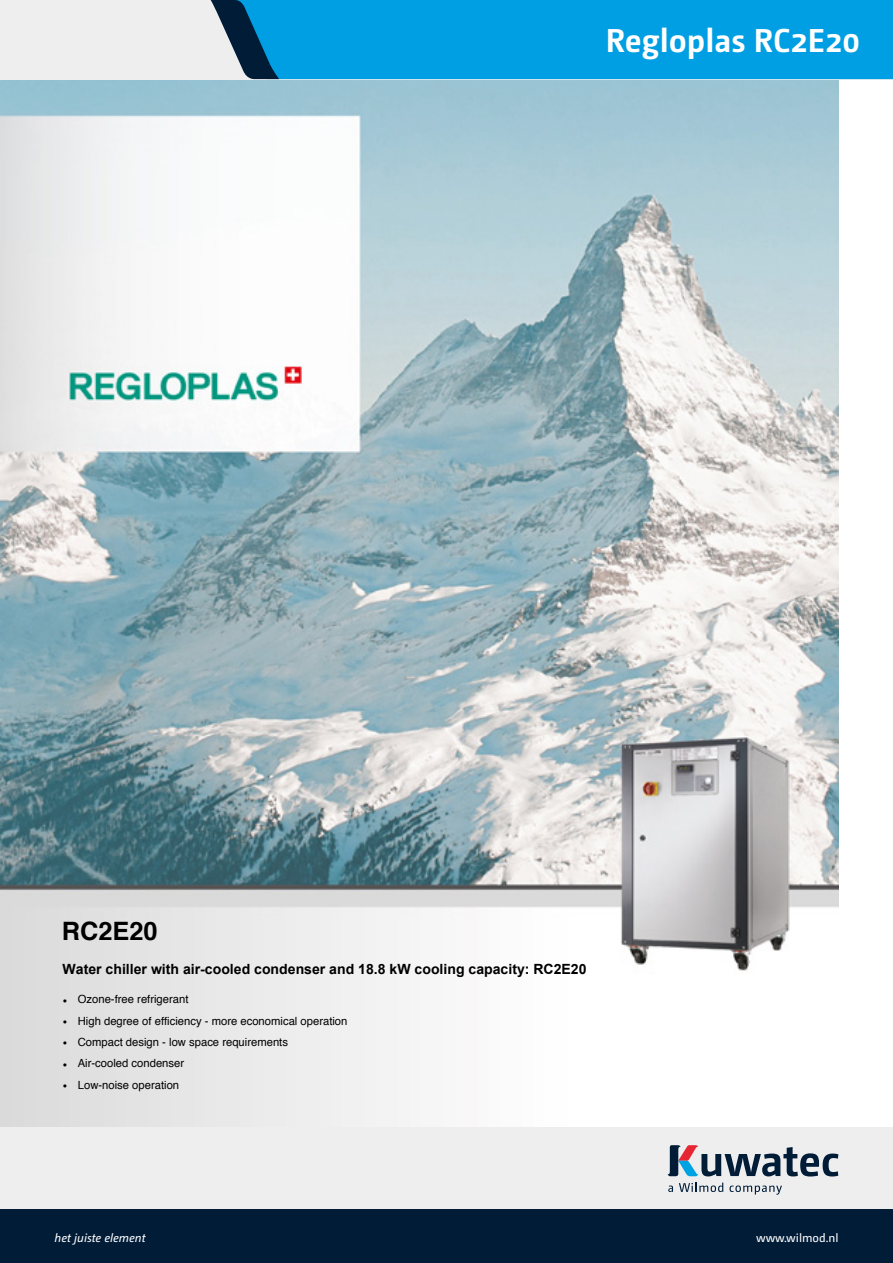
<style>
.page{position:relative;width:893px;height:1263px;background:#fff}
.page>*{position:absolute;margin:0;border:0;box-sizing:border-box;transform-origin:0 0}
.t1{font:700 33px "Camingo Dos";color:#fff}
.t2{font:700 25.35px "Helvetica";color:#000}
.t3{font:700 14.1px "Arial";color:#000}
.t4{font:italic 12px "Camingo Dos";color:#fff}
.t5{font:12px "Camingo Dos";color:#fff}
.t6{font:11.25px "Helvetica";color:#000}
.s1{font-size:14.1px}
</style>
<div class="page">
<img style="left:1px;top:79px;width:837px;height:1048px">
<div style="left:0;top:1127px;width:893px;height:136px;background:#eeeeef"></div>
<div style="left:0;top:0;width:893px;height:79px;background:#eeeeef"></div>
<div style="left:0;top:1209px;width:893px;height:54px;background:#001c37"></div>
<div style="left:279px;top:0;width:614px;height:79px;background:#009fe3"></div>
<svg style="left:211px;top:0;width:68px;height:79px"></svg>
<svg style="left:668px;top:1185px;width:5px;height:7px"></svg>
<svg style="left:679px;top:1182px;width:44px;height:10px"></svg>
<svg style="left:730px;top:1185px;width:52px;height:10px"></svg>
<svg style="left:668px;top:1145px;width:170px;height:31px"></svg>
<h1 class="t1" style="left:606px;top:20px;width:256px">Regloplas RC2E20</h1>
<h2 class="t2" style="left:62px;top:911px;width:97px">RC2E20</h2>
<p class="t3" style="left:63px;top:960px;width:525px">Water chiller with air-cooled condenser and 18.8 kW cooling capacity: RC2E20</p>
<p class="t6" style="left:63px;top:990px;width:127px"><span class="s1">•</span> Ozone-free refrigerant</p>
<p class="t6" style="left:63px;top:1012px;width:286px"><span class="s1">•</span> High degree of efficiency - more economical operation</p>
<p class="t6" style="left:63px;top:1033px;width:227px"><span class="s1">•</span> Compact design - low space requirements</p>
<p class="t6" style="left:63px;top:1054px;width:123px"><span class="s1">•</span> Air-cooled condenser</p>
<p class="t6" style="left:63px;top:1076px;width:118px"><span class="s1">•</span> Low-noise operation</p>
<p class="t4" style="left:55px;top:1231px;width:92px">het juiste element</p>
<p class="t5" style="left:756px;top:1231px;width:84px">www.wilmod.nl</p>
</div>
